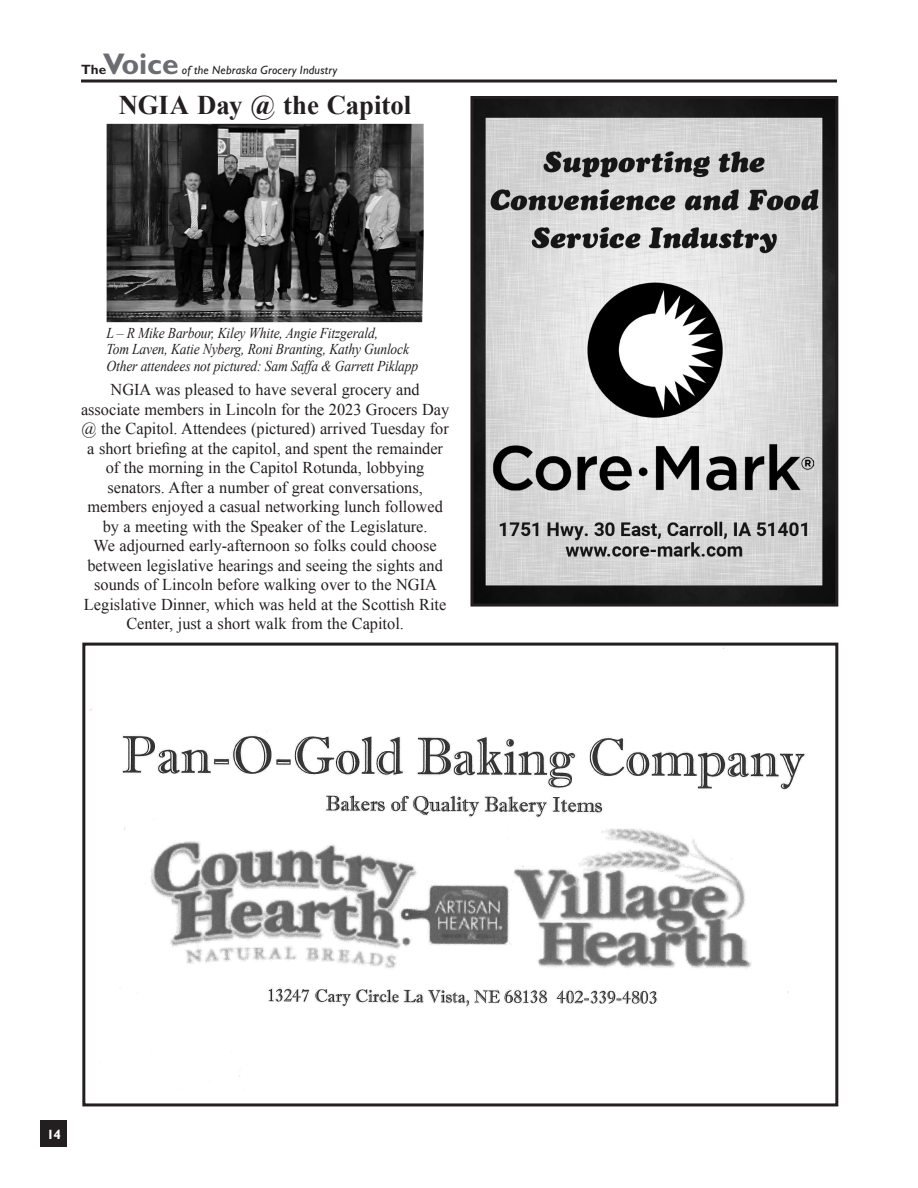
<style>
.page{position:relative;width:918px;height:1188px;background:#fff}
.page>*{position:absolute;margin:0;border:0;box-sizing:border-box;transform-origin:0 0}
.t1{font:700 30px "Gill Sans";letter-spacing:-.005em;color:#6c6d70}
.Headline{font:700 27px "Times New Roman";color:#231f20}
.Headline-2{font:16.5px/19.5px "Times New Roman";color:#231f20;text-align:center}
.t2{font:italic 15px/16.5px "Times New Roman";letter-spacing:-.01em;color:#231f20;scale:.9 1}
.t3{font:700 13.5px "Gill Sans";color:#231f20}
.t4{font:700 13.5px "Gill Sans";color:#fff}
.t5{font:italic 12px "Gill Sans";letter-spacing:.015em;color:#231f20}
</style>
<div class="page">
<hr style="left:81px;top:80px;width:756px;height:2px;background:#231f20">
<div style="left:40px;top:1120px;width:28px;height:28px;background:#231f20"></div>
<img style="left:89px;top:648px;width:716px;height:428px">
<div style="left:82px;top:643px;width:756px;height:463px;border:3px solid #231f20"></div>
<img style="left:107px;top:124px;width:317px;height:198px">
<img style="left:474px;top:100px;width:360px;height:503px">
<div style="left:470px;top:96px;width:368px;height:511px;border:3px solid #231f20"></div>
<h1 class="t1" style="left:103px;top:46px;width:77px">Voice</h1>
<p class="t3" style="left:81px;top:62px;width:27px">The</p>
<p class="t5" style="left:182px;top:63px;width:157px">of the Nebraska Grocery Industry</p>
<p class="Headline" style="left:119px;top:87px;width:294px">NGIA Day @ the Capitol</p>
<p class="t2" style="left:107px;top:324px;width:348px">L – R Mike Barbour, Kiley White, Angie Fitzgerald,<br>Tom Laven, Katie Nyberg, Roni Branting, Kathy Gunlock<br>Other attendees not pictured: Sam Saffa &amp; Garrett Piklapp</p>
<p class="Headline-2" style="left:81px;top:380px;width:370px">NGIA was pleased to have several grocery and associate members in Lincoln for the 2023 Grocers Day @ the Capitol. Attendees (pictured) arrived Tuesday for a short briefing at the capitol, and spent the remainder of the morning in the Capitol Rotunda, lobbying senators. After a number of great conversations, members enjoyed a casual networking lunch followed by a meeting with the Speaker of the Legislature.<br>We adjourned early-afternoon so folks could choose between legislative hearings and seeing the sights and sounds of Lincoln before walking over to the NGIA Legislative Dinner, which was held at the Scottish Rite Center, just a short walk from the Capitol.</p>
<p class="t4" style="left:47px;top:1127px;width:16px">14</p>
</div>
